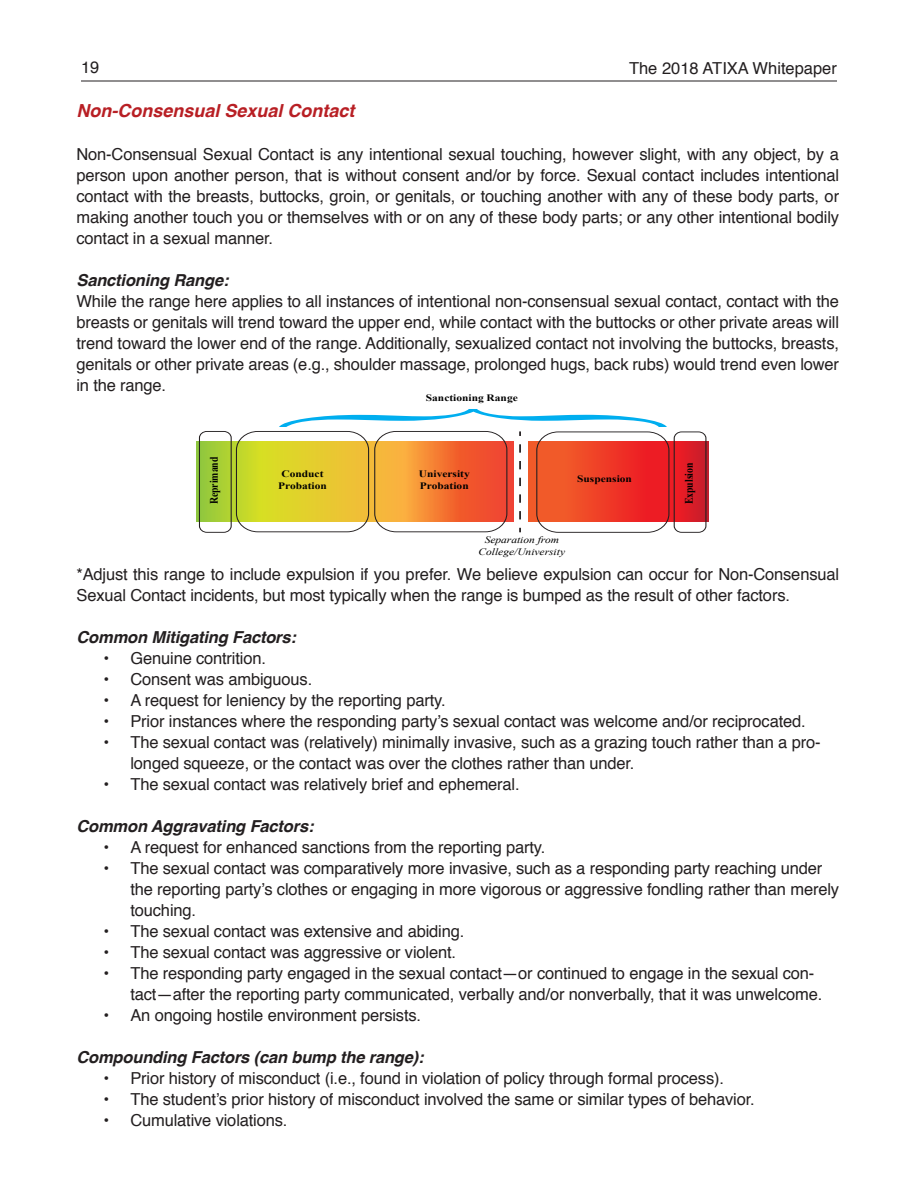
<style>
.page{position:relative;width:918px;height:1188px;background:#fff}
.page>*{position:absolute;margin:0;border:0;box-sizing:border-box;transform-origin:0 0}
.t1{font:italic 422.85px "Baskerville";color:#00aeef;scale:.16 1}
.t2{font:italic 700 18px "Helvetica";color:#b81f24}
.t3{font:16.5px/21px "Helvetica";letter-spacing:-.01em;color:#231f20}
.t4{font:italic 700 16.5px "Helvetica";letter-spacing:-.01em;color:#231f20}
.t5{font:700 11.4px "Times New Roman";color:#000;scale:.85 1}
.t6{font:700 9.75px/11.7px "Times New Roman";color:#000;text-align:center;scale:1.17 1}
.t7{font:italic 9.75px/11.7px "Times New Roman";color:#000;text-align:center;scale:1.17 1}
</style>
<div class="page">
<hr style="left:81px;top:81px;width:756px;height:1px;background:#231f20">
<svg style="left:519px;top:444px;width:2px;height:88px"></svg>
<svg style="left:197px;top:442px;width:316px;height:79px"></svg>
<svg style="left:199px;top:431px;width:308px;height:102px"></svg>
<div style="left:528px;top:442px;width:181px;height:79px;background:linear-gradient(to bottom,#f15a29,#f15a29)"></div>
<svg style="left:536px;top:431px;width:171px;height:102px"></svg>
<p class="t3" style="left:81px;top:58px;width:20px">19</p>
<p class="t3" style="left:629px;top:59px;width:209px">The 2018 ATIXA Whitepaper</p>
<p class="t2" style="left:76px;top:103px;width:280px">Non-Consensual Sexual Contact</p>
<p class="t3" style="left:76px;top:145px;width:764px;text-align:justify">Non-Consensual Sexual Contact is any intentional sexual touching, however slight, with any object, by a person upon another person, that is without consent and/or by force. Sexual contact includes intentional contact with the breasts, buttocks, groin, or genitals, or touching another with any of these body parts, or making another touch you or themselves with or on any of these body parts; or any other intentional bodily contact in a sexual manner.</p>
<p class="t4" style="left:76px;top:273px;width:154px">Sanctioning Range:</p>
<p class="t3" style="left:76px;top:292px;width:764px;text-align:justify">While the range here applies to all instances of intentional non-consensual sexual contact, contact with the breasts or genitals will trend toward the upper end, while contact with the buttocks or other private areas will trend toward the lower end of the range. Additionally, sexualized contact not involving the buttocks, breasts, genitals or other private areas (e.g., shoulder massage, prolonged hugs, back rubs) would trend even lower in the range.</p>
<p class="t6" style="left:426px;top:392px;width:80px">Sanctioning Range</p>
<p class="t5" style="left:208px;top:504px;width:58px;rotate:-90deg">Reprimand</p>
<h1 class="t1" style="left:755px;top:400px;width:199px;rotate:90deg">{</h1>
<p class="t6" style="left:278px;top:468px;width:43px">Conduct<br>Probation</p>
<p class="t6" style="left:419px;top:468px;width:45px;text-align:left">University<br>Probation</p>
<p class="t6" style="left:577px;top:473px;width:48px">Suspension</p>
<p class="t7" style="left:479px;top:534px;width:75px">Separation from<br>College/University</p>
<p class="t5" style="left:683px;top:504px;width:51px;rotate:-90deg">Expulsion</p>
<p class="t3" style="left:76px;top:565px;width:764px">*Adjust this range to include expulsion if you prefer. We believe expulsion can occur for Non-Consensual<br>Sexual Contact incidents, but most typically when the range is bumped as the result of other factors.</p>
<p class="t4" style="left:76px;top:630px;width:221px">Common Mitigating Factors:</p>
<p class="t3" style="left:103px;top:649px;width:164px">• Genuine contrition.</p>
<p class="t3" style="left:103px;top:670px;width:210px">• Consent was ambiguous.</p>
<p class="t3" style="left:103px;top:691px;width:344px">• A request for leniency by the reporting party.</p>
<p class="t3" style="left:103px;top:712px;width:704px">• Prior instances where the responding party’s sexual contact was welcome and/or reciprocated.</p>
<p class="t3" style="left:130px;top:733px;width:692px;text-indent:-27px">• The sexual contact was (relatively) minimally invasive, such as a grazing touch rather than a pro&shy;longed squeeze, or the contact was over the clothes rather than under.</p>
<p class="t3" style="left:103px;top:775px;width:418px">• The sexual contact was relatively brief and ephemeral.</p>
<p class="t4" style="left:76px;top:819px;width:239px">Common Aggravating Factors:</p>
<p class="t3" style="left:103px;top:838px;width:443px">• A request for enhanced sanctions from the reporting party.</p>
<p class="t3" style="left:130px;top:859px;width:710px;text-indent:-27px">• The sexual contact was comparatively more invasive, such as a responding party reaching under the reporting party’s clothes or engaging in more vigorous or aggressive fondling rather than merely touching.</p>
<p class="t3" style="left:103px;top:922px;width:362px">• The sexual contact was extensive and abiding.</p>
<p class="t3" style="left:103px;top:943px;width:354px">• The sexual contact was aggressive or violent.</p>
<p class="t3" style="left:130px;top:964px;width:693px;text-indent:-27px">• The responding party engaged in the sexual contact—or continued to engage in the sexual con&shy;tact—after the reporting party communicated, verbally and/or nonverbally, that it was unwelcome.</p>
<p class="t3" style="left:103px;top:1006px;width:319px">• An ongoing hostile environment persists.</p>
<p class="t4" style="left:76px;top:1050px;width:349px">Compounding Factors (can bump the range):</p>
<p class="t3" style="left:103px;top:1069px;width:622px">• Prior history of misconduct (i.e., found in violation of policy through formal process).</p>
<p class="t3" style="left:103px;top:1090px;width:653px">• The student’s prior history of misconduct involved the same or similar types of behavior.</p>
<p class="t3" style="left:103px;top:1111px;width:185px">• Cumulative violations.</p>
</div>
